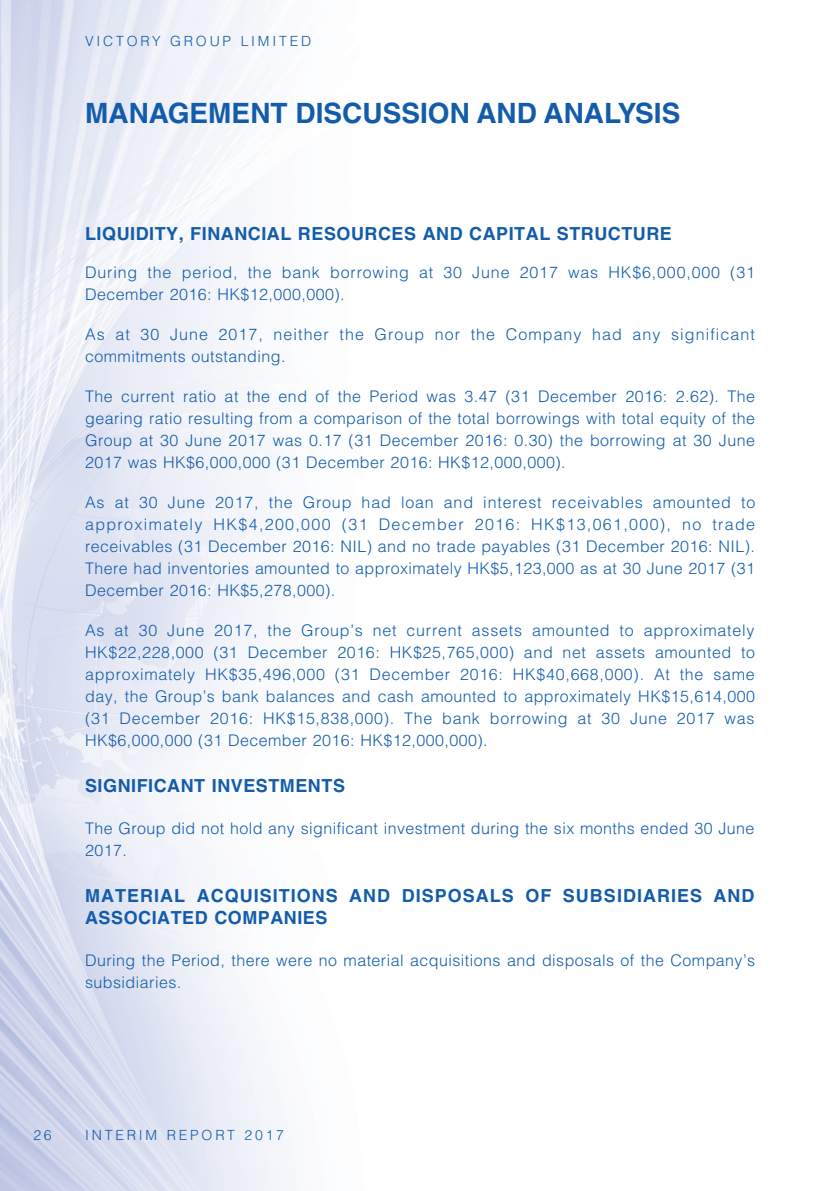
<style>
.page{position:relative;width:840px;height:1191px;background:#fff}
.page>*{position:absolute;margin:0;border:0;box-sizing:border-box;transform-origin:0 0}
.t1{font:700 28px "Helvetica LT Std";color:#135cab}
.t2{font:700 18px "Helvetica LT Std";letter-spacing:.03em;color:#135cab}
.t3{font:700 18px/22px "Helvetica LT Std";letter-spacing:.055em;color:#135cab}
.t4{font:300 16px/22px "Helvetica LT Std";letter-spacing:.03em;color:#135cab;text-align:justify}
.t5{font:300 16px/22px "Helvetica LT Std";letter-spacing:.055em;color:#135cab}
.t6{font:300 16px/22px "Helvetica LT Std";letter-spacing:.065em;color:#135cab}
.t7{font:300 14px "Helvetica LT Std";letter-spacing:.2em;color:#135cab}
</style>
<div class="page">
<img style="left:0;top:0;width:284px;height:1191px">
<p class="t7" style="left:85px;top:32px;width:227px">VICTORY GROUP LIMITED</p>
<h1 class="t1" style="left:85px;top:96px;width:596px">MANAGEMENT DISCUSSION AND ANALYSIS</h1>
<p class="t2" style="left:85px;top:222px;width:588px">LIQUIDITY, FINANCIAL RESOURCES AND CAPITAL STRUCTURE</p>
<p class="t5" style="left:85px;top:261px;width:671px">During the period, the bank borrowing at 30 June 2017 was HK$6,000,000 (31<br>December 2016: HK$12,000,000).</p>
<p class="t6" style="left:85px;top:323px;width:671px">As at 30 June 2017, neither the Group nor the Company had any significant commitments outstanding.</p>
<p class="t4" style="left:85px;top:385px;width:671px">The current ratio at the end of the Period was 3.47 (31 December 2016: 2.62). The gearing ratio resulting from a comparison of the total borrowings with total equity of the Group at 30 June 2017 was 0.17 (31 December 2016: 0.30) the borrowing at 30 June 2017 was HK$6,000,000 (31 December 2016: HK$12,000,000).</p>
<p class="t4" style="left:85px;top:491px;width:671px">As at 30 June 2017, the Group had loan and interest receivables amounted to approximately HK$4,200,000 (31 December 2016: HK$13,061,000), no trade receivables (31 December 2016: NIL) and no trade payables (31 December 2016: NIL).<br>There had inventories amounted to approximately HK$5,123,000 as at 30 June 2017 (31<br>December 2016: HK$5,278,000).</p>
<p class="t4" style="left:85px;top:619px;width:671px">As at 30 June 2017, the Group’s net current assets amounted to approximately HK$22,228,000 (31 December 2016: HK$25,765,000) and net assets amounted to approximately HK$35,496,000 (31 December 2016: HK$40,668,000). At the same day, the Group’s bank balances and cash amounted to approximately HK$15,614,000 (31 December 2016: HK$15,838,000). The bank borrowing at 30 June 2017 was HK$6,000,000 (31 December 2016: HK$12,000,000).</p>
<p class="t2" style="left:85px;top:774px;width:261px">SIGNIFICANT INVESTMENTS</p>
<p class="t4" style="left:85px;top:817px;width:670px">The Group did not hold any significant investment during the six months ended 30 June<br>2017.</p>
<p class="t3" style="left:85px;top:884px;width:670px">MATERIAL ACQUISITIONS AND DISPOSALS OF SUBSIDIARIES AND<br>ASSOCIATED COMPANIES</p>
<p class="t4" style="left:85px;top:949px;width:671px">During the Period, there were no material acquisitions and disposals of the Company’s subsidiaries.</p>
<p class="t7" style="left:33px;top:1126px;width:20px">26</p>
<p class="t7" style="left:85px;top:1126px;width:200px">INTERIM REPORT 2017</p>
</div>
